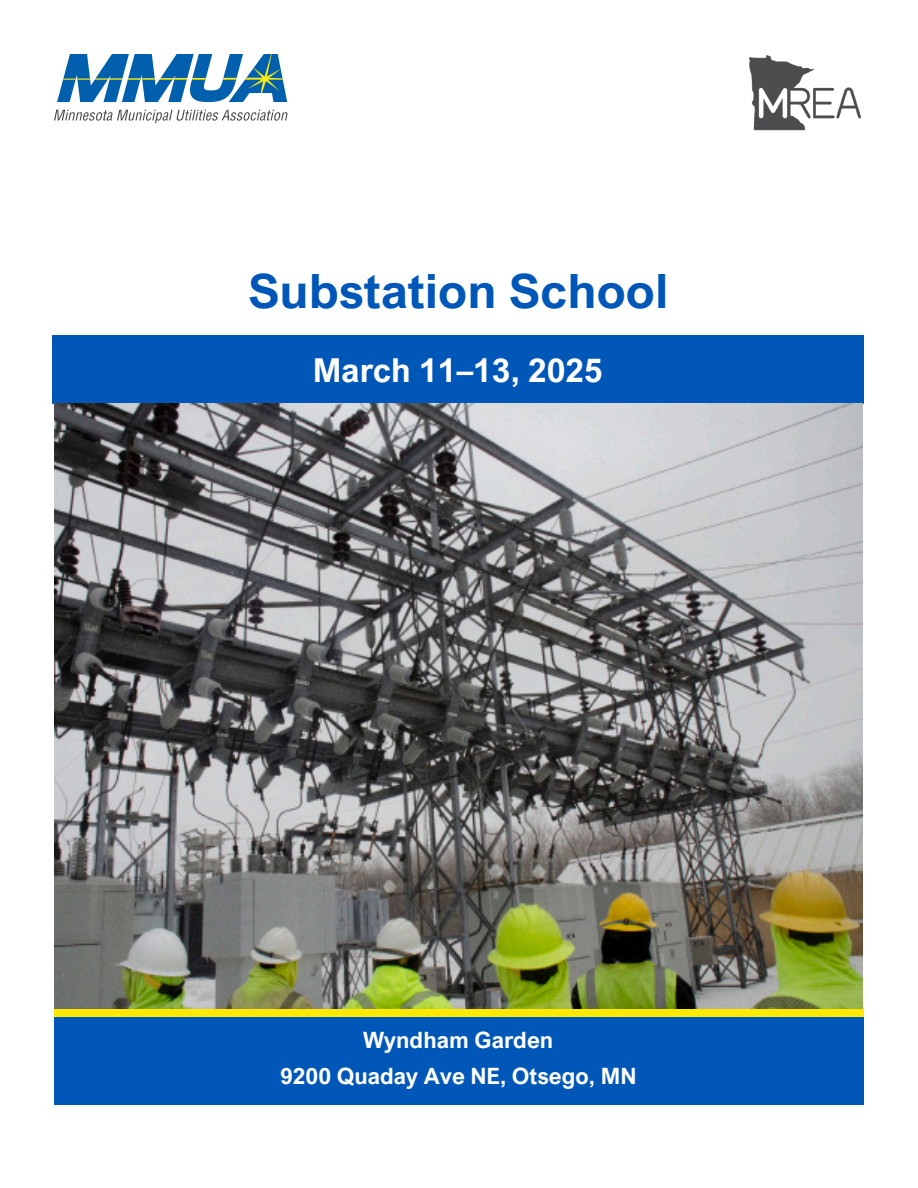
<style>
.page{position:relative;width:918px;height:1188px;background:#fff}
.page>*{position:absolute;margin:0;border:0;box-sizing:border-box;transform-origin:0 0}
.t1{font:700 47.25px "Arial Nova";color:#0057b7;scale:1.04 1}
.t2{font:700 33px "Arial Nova";color:#fff}
.t3{font:700 22.5px/36px "Arial Nova";color:#fff;text-align:center}
</style>
<div class="page">
<div style="left:54px;top:1008px;width:809px;height:9px;background:#ffe900"></div>
<svg style="left:54px;top:110px;width:234px;height:13px"></svg>
<svg style="left:57px;top:54px;width:230px;height:48px"></svg>
<div style="left:54px;top:1017px;width:809px;height:88px;background:#0057b7"></div>
<div style="left:52px;top:335px;width:812px;height:69px;background:#0057b7"></div>
<img style="left:749px;top:55px;width:112px;height:76px">
<img style="left:54px;top:404px;width:808px;height:604px">
<p class="t1" style="left:248px;top:264px;width:406px">Substation School</p>
<p class="t2" style="left:313px;top:351px;width:292px">March 11–13, 2025</p>
<p class="t3" style="left:280px;top:1022px;width:358px">Wyndham Garden<br>9200 Quaday Ave NE, Otsego, MN</p>
</div>
